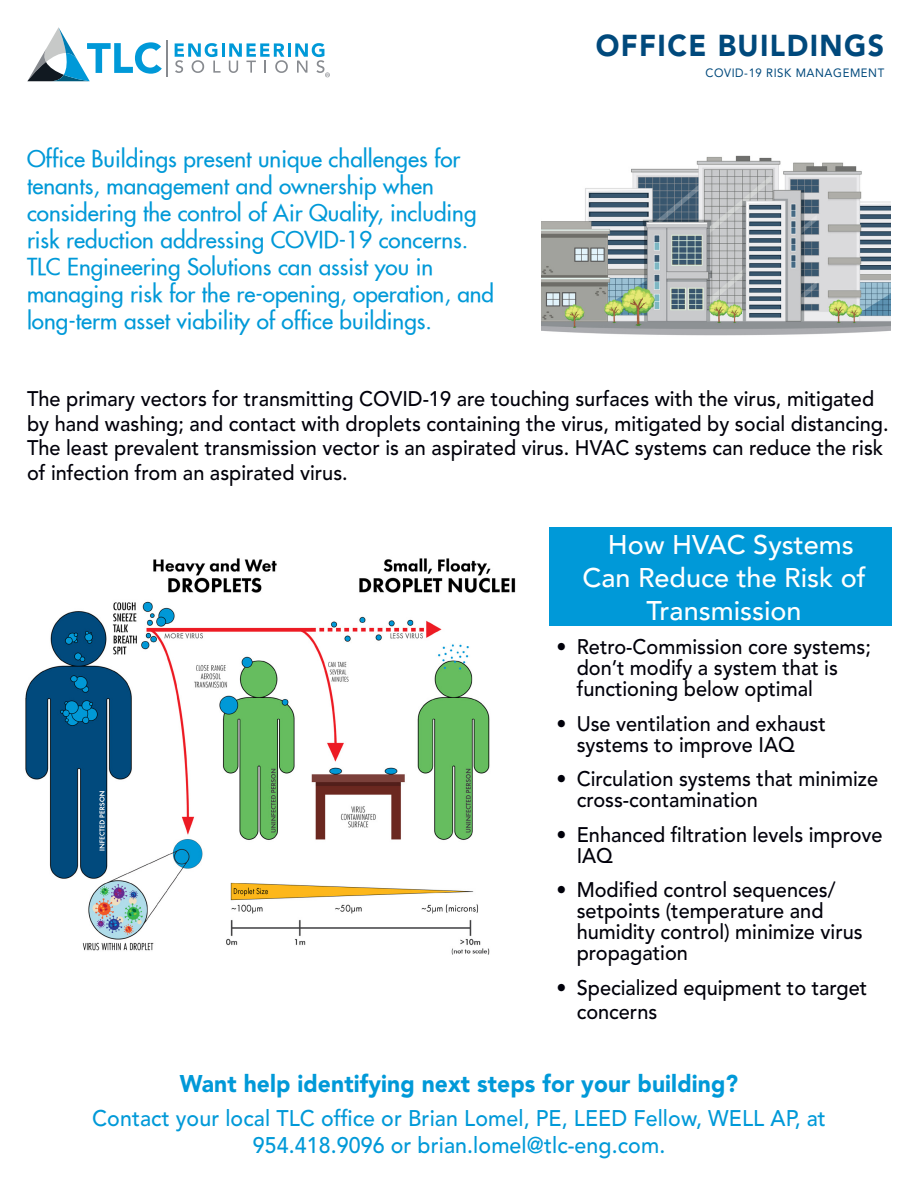
<style>
.page{position:relative;width:918px;height:1188px;background:#fff}
.page>*{position:absolute;margin:0;border:0;box-sizing:border-box;transform-origin:0 0}
.t1{font:900 30px "Avenir LT Std";letter-spacing:.05em;color:#00497c;scale:.95 1}
.t2{font:500 27px/33px "Avenir";color:#fff;text-align:center}
.t3{font:900 24px "Avenir LT Std";letter-spacing:.005em;color:#0099d8;scale:.95 1}
.t4{font:22.5px/27px "Futura";color:#0099d8}
.t5{font:500 22.5px/27px "Avenir LT Std";letter-spacing:.005em;color:#0099d8;text-align:center;scale:.95 1}
.t6{font:500 21px/21px "Avenir LT Std";color:#00000a;scale:.95 1}
.t7{font:12px "Avenir LT Std";letter-spacing:.05em;color:#00497c;scale:.95 1}
</style>
<div class="page">
<img style="left:25px;top:558px;width:491px;height:397px">
<img style="left:542px;top:155px;width:349px;height:181px">
<hr style="left:166px;top:40px;width:2px;height:36px;background:#878a8f">
<svg style="left:175px;top:43px;width:46px;height:30px"></svg>
<hr style="left:222px;top:43px;width:3px;height:14px;background:#0099d8">
<svg style="left:229px;top:43px;width:59px;height:30px"></svg>
<hr style="left:288px;top:43px;width:3px;height:14px;background:#0099d8">
<svg style="left:27px;top:27px;width:135px;height:54px"></svg>
<svg style="left:295px;top:43px;width:35px;height:34px"></svg>
<div style="left:550px;top:527px;width:342px;height:98px;background:#0099d8"></div>
<p class="t4" style="left:27px;top:145px;width:469px">Office Buildings present unique challenges for tenants, management and ownership when considering the control of Air Quality, including risk reduction addressing COVID-19 concerns.<br>TLC Engineering Solutions can assist you in managing risk for the re-opening, operation, and long-term asset viability of office buildings.</p>
<h1 class="t1" style="left:596px;top:28px;width:305px">OFFICE BUILDINGS</h1>
<p class="t7" style="left:706px;top:66px;width:190px">COVID-19 RISK MANAGEMENT</p>
<p class="t6" style="left:27px;top:387px;width:909px;line-height:24.8px">The primary vectors for transmitting COVID-19 are touching surfaces with the virus, mitigated by hand washing; and contact with droplets containing the virus, mitigated by social distancing.<br>The least prevalent transmission vector is an aspirated virus. HVAC systems can reduce the risk of infection from an aspirated virus.</p>
<p class="t2" style="left:583px;top:527px;width:285px">How HVAC Systems<br>Can Reduce the Risk of<br>Transmission</p>
<p class="t6" style="left:577px;top:637px;width:311px;text-indent:-20px">• Retro-Commission core systems; don’t modify a system that is functioning below optimal</p>
<p class="t6" style="left:556px;top:713px;width:285px;text-align:center">• Use ventilation and exhaust systems to improve IAQ</p>
<p class="t6" style="left:577px;top:769px;width:319px;text-indent:-20px">• Circulation systems that minimize cross-contamination</p>
<p class="t6" style="left:577px;top:824px;width:324px;text-indent:-20px">• Enhanced filtration levels improve<br>IAQ</p>
<p class="t6" style="left:577px;top:880px;width:303px;text-indent:-20px">• Modified control sequences/ setpoints (temperature and humidity control) minimize virus propagation</p>
<p class="t6" style="left:577px;top:976px;width:307px;line-height:24px;text-indent:-20px">• Specialized equipment to target concerns</p>
<p class="t3" style="left:180px;top:1069px;width:589px">Want help identifying next steps for your building?</p>
<p class="t5" style="left:92px;top:1105px;width:774px">Contact your local TLC office or Brian Lomel, PE, LEED Fellow, WELL AP, at<br>954.418.9096 or brian.lomel@tlc-eng.com.</p>
</div>
